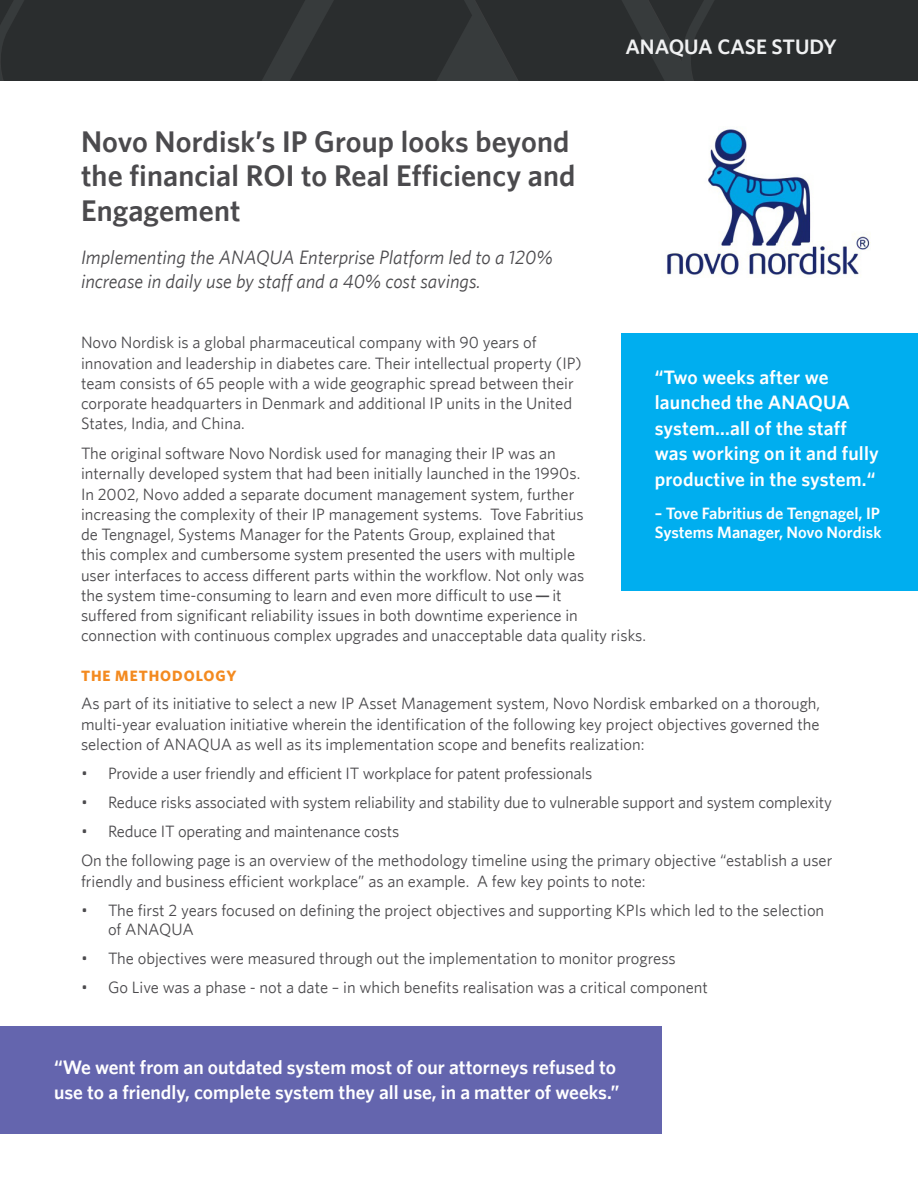
<style>
.page{position:relative;width:918px;height:1188px;background:#fff}
.page>*{position:absolute;margin:0;border:0;box-sizing:border-box;transform-origin:0 0}
.Headline{font:600 30px/34.5px "Whitney";letter-spacing:.005em;color:#4b4a4d}
.Subhead{font:21px "Whitney Semibold SC";color:#f0f1f2}
.Body{font:600 19.5px/25.5px "Whitney";color:#fff}
.Body-2{font:italic 19.5px/24px "Whitney";color:#4b4a4d}
.Body-3{font:16.5px/20.2px "Whitney";color:#4b4a4d}
.Body-4{font:600 16.5px/19.5px "Whitney";color:#fff}
.SH2{font:15px "Whitney Bold SC";letter-spacing:.065em;color:#f38a20}
.s1{font-weight:500}
.s2{font-weight:300}
</style>
<div class="page">
<svg style="left:0;top:0;width:918px;height:81px;background:#2b2e2f"></svg>
<div style="left:621px;top:333px;width:297px;height:258px;background:#00aeef"></div>
<div style="left:0;top:1026px;width:662px;height:108px;background:#6465ae"></div>
<img style="left:667px;top:129px;width:204px;height:146px">
<p class="Headline" style="left:81px;top:123px;width:496px">Novo Nordisk’s IP Group looks beyond the financial ROI to Real Efficiency and<br>Engagement</p>
<p class="Body-2" style="left:81px;top:245px;width:473px">Implementing the ANAQUA Enterprise Platform led to a 120% increase in daily use by staff and a 40% cost savings.</p>
<p class="Subhead" style="left:625px;top:34px;width:213px">ANAQUA CASE STUDY</p>
<p class="Body-3" style="left:81px;top:332px;width:502px">Novo Nordisk is a global pharmaceutical company with 90 years of innovation and leadership in diabetes care. Their intellectual property (IP) team consists of 65 people with a wide geographic spread between their corporate headquarters in Denmark and additional IP units in the United States, India, and China.</p>
<p class="Body-3" style="left:81px;top:443px;width:567px">The original software Novo Nordisk used for managing their IP was an<br>internally developed system that had been initially launched in the 1990s.<br>In 2002, Novo added a separate document management system, further increasing the complexity of their IP management systems. Tove Fabritius<br>de Tengnagel, Systems Manager for the Patents Group, explained that<br>this complex and cumbersome system presented the users with multiple<br>user interfaces to access different parts within the workflow. Not only was<br>the system time-consuming to learn and even more difficult to use<span class="s1">—</span>it<br>suffered from significant reliability issues in both downtime experience in connection with continuous complex upgrades and unacceptable data quality risks.</p>
<p class="SH2" style="left:81px;top:667px;width:157px">THE METHODOLOGY</p>
<p class="Body-3" style="left:81px;top:693px;width:741px;text-align:justify">As part of its initiative to select a new IP Asset Management system, Novo Nordisk embarked on a thorough, multi-year evaluation initiative wherein the identification of the following key project objectives governed the selection of ANAQUA as well as its implementation scope and benefits realization:</p>
<p class="Body-3" style="left:81px;top:763px;width:513px"><span class="s2">•</span> Provide a user friendly and efficient IT workplace for patent professionals</p>
<p class="Body-3" style="left:81px;top:792px;width:752px"><span class="s2">•</span> Reduce risks associated with system reliability and stability due to vulnerable support and system complexity</p>
<p class="Body-3" style="left:81px;top:821px;width:320px"><span class="s2">•</span> Reduce IT operating and maintenance costs</p>
<p class="Body-3" style="left:81px;top:850px;width:753px">On the following page is an overview of the methodology timeline using the primary objective “establish a user friendly and business efficient workplace” as an example. A few key points to note:</p>
<p class="Body-3" style="left:108px;top:900px;width:718px;line-height:19.5px;text-indent:-27px"><span class="s2">•</span> The first 2 years focused on defining the project objectives and supporting KPIs which led to the selection of ANAQUA</p>
<p class="Body-3" style="left:81px;top:948px;width:596px"><span class="s2">•</span> The objectives were measured through out the implementation to monitor progress</p>
<p class="Body-3" style="left:81px;top:977px;width:628px"><span class="s2">•</span> Go Live was a phase - not a date – in which benefits realisation was a critical component</p>
<p class="Body" style="left:655px;top:364px;width:226px">“Two weeks after we launched the ANAQUA system...all of the staff was working on it and fully productive in the system.“</p>
<p class="Body-4" style="left:655px;top:503px;width:228px">– Tove Fabritius de Tengnagel, IP<br>Systems Manager, Novo Nordisk</p>
<p class="Body" style="left:54px;top:1054px;width:567px">“We went from an outdated system most of our attorneys refused to use to a friendly, complete system they all use, in a matter of weeks.”</p>
</div>
